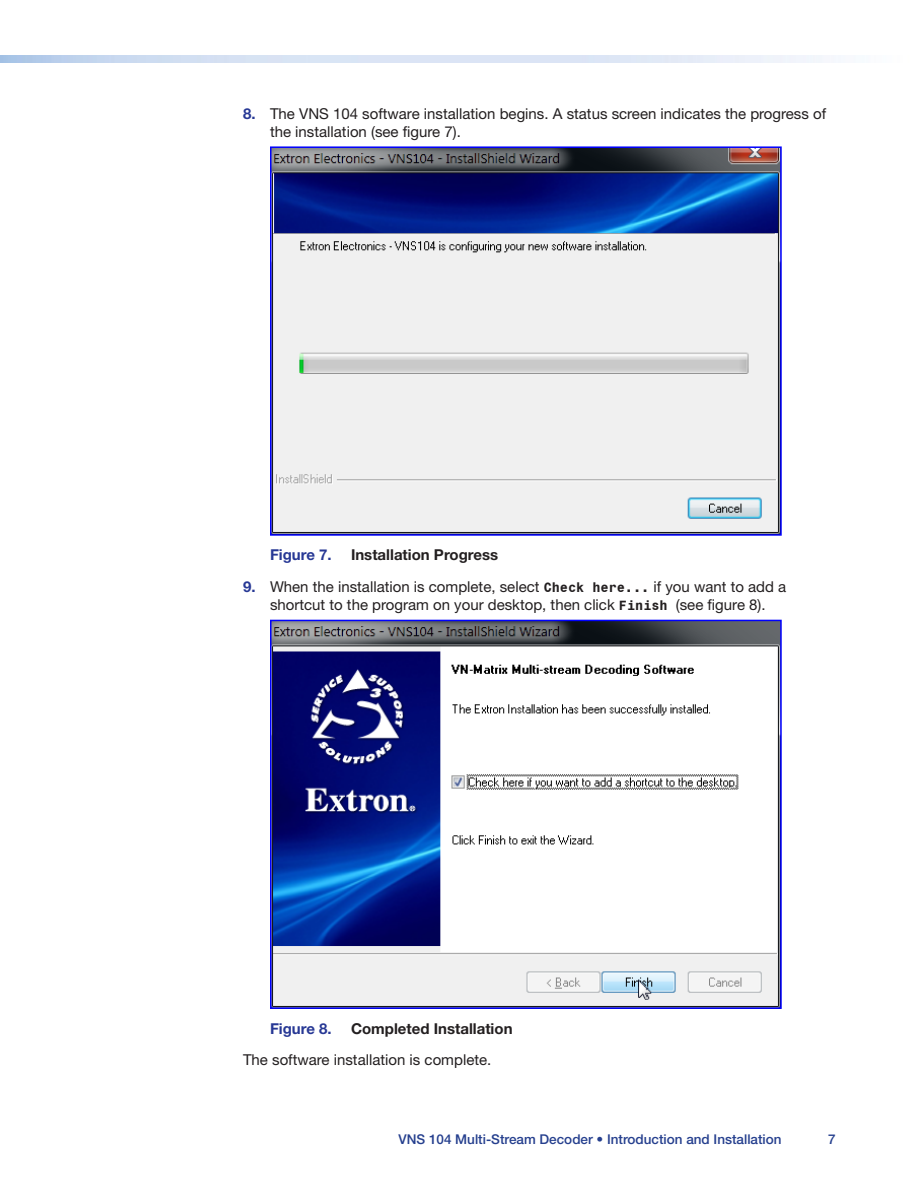
<style>
.page{position:relative;width:918px;height:1188px;background:#fff}
.page>*{position:absolute;margin:0;border:0;box-sizing:border-box;transform-origin:0 0}
.Numbered_list_1_cont{font:15px/18px "Helvetica Neue LT Std";color:#231f20}
.FigureCaption__Text{font:700 15px "Helvetica Neue LT Std";color:#231f20}
.Body_-_lpg{font:15px "Helvetica Neue LT Std";color:#231f20}
.FigureCaption__Text-2{font:700 15px "Helvetica Neue LT Std";color:#273895}
.t1{font:500 13.5px "Helvetica Neue LT Std";color:#253f8e}
.s1{font-weight:700;color:#273895}
.s2{font-family:"Extronmono";font-weight:700;font-size:13.5px}
</style>
<div class="page">
<img style="left:273px;top:149px;width:506px;height:384px">
<div style="left:270px;top:146px;width:512px;height:390px;border:2px solid #00f"></div>
<img style="left:273px;top:623px;width:506px;height:383px">
<div style="left:270px;top:620px;width:512px;height:389px;border:2px solid #00f"></div>
<p class="Numbered_list_1_cont" style="left:270px;top:104px;width:558px;text-indent:-27px"><span class="s1">8.</span> The VNS 104 software installation begins. A status screen indicates the progress of the installation (see figure 7).</p>
<p class="FigureCaption__Text-2" style="left:270px;top:546px;width:63px">Figure 7.</p>
<p class="FigureCaption__Text" style="left:351px;top:546px;width:149px">Installation Progress</p>
<p class="Numbered_list_1_cont" style="left:243px;top:577px;width:545px;text-align:center"><span class="s1">9.</span> When the installation is complete, select <span class="s2">Check here...</span> if you want to add a shortcut to the program on your desktop, then click <span class="s2">Finish</span> (see figure 8).</p>
<p class="FigureCaption__Text-2" style="left:270px;top:1019px;width:63px">Figure 8.</p>
<p class="FigureCaption__Text" style="left:351px;top:1019px;width:163px">Completed Installation</p>
<p class="Body_-_lpg" style="left:243px;top:1051px;width:250px">The software installation is complete.</p>
<p class="t1" style="left:399px;top:1131px;width:385px">VNS 104 Multi‑Stream Decoder • Introduction and Installation</p>
<p class="t1" style="left:828px;top:1131px;width:9px">7</p>
</div>
